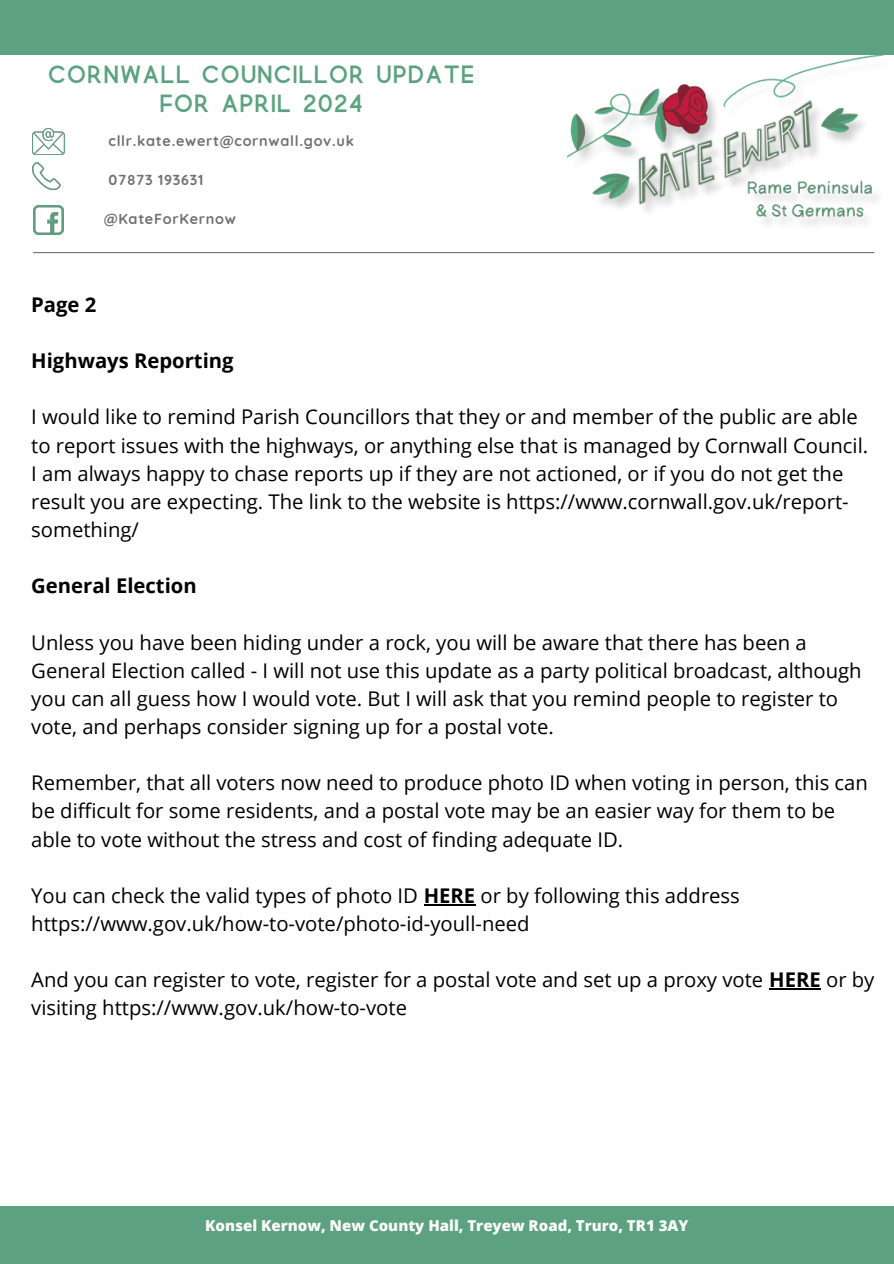
<style>
.page{position:relative;width:894px;height:1264px;background:#fff}
.page>*{position:absolute;margin:0;border:0;box-sizing:border-box;transform-origin:0 0}
.t1{font:700 21.3px/29.5px "Quick";color:#5ca280;text-align:center}
.t2{font:20.25px/28.2px "Open Sans";color:#000}
.t3{font:700 20.25px "Open Sans";color:#000}
.t4{font:800 15px "Open Sans";color:#fcfcfc}
.t5{font:700 14.4px "Quicksand";letter-spacing:.05em;color:#717171}
.s1{font-weight:700}
</style>
<div class="page">
<div style="left:0;top:0;width:893px;height:54px;background:#5ca280"></div>
<div style="left:0;top:1206px;width:893px;height:57px;background:#5ca280"></div>
<img style="left:567px;top:54px;width:325px;height:200px">
<img style="left:33px;top:128px;width:31px;height:26px">
<img style="left:33px;top:163px;width:28px;height:27px">
<img style="left:34px;top:206px;width:29px;height:29px">
<hr style="left:33px;top:252px;width:840px;height:1px;background:#717171">
<hr style="left:423px;top:904px;width:52px;height:1px;background:#000">
<hr style="left:769px;top:988px;width:51px;height:1px;background:#000">
<h1 class="t1" style="left:48px;top:61px;width:428px">CORNWALL COUNCILLOR UPDATE<br>FOR APRIL 2024</h1>
<p class="t5" style="left:108px;top:132px;width:247px">cllr.kate.ewert@cornwall.gov.uk</p>
<p class="t5" style="left:108px;top:170px;width:96px">07873 193631</p>
<p class="t5" style="left:104px;top:209px;width:134px">@KateForKernow</p>
<h1 class="t3" style="left:31px;top:290px;width:67px">Page 2</h1>
<h2 class="t3" style="left:31px;top:346px;width:204px">Highways Reporting</h2>
<h1 class="t2" style="left:31px;top:402px;width:838px">I would like to remind Parish Councillors that they or and member of the public are able to report issues with the highways, or anything else that is managed by Cornwall Council.<br>I am always happy to chase reports up if they are not actioned, or if you do not get the result you are expecting. The link to the website is https://www.cornwall.gov.uk/report&shy;something/</h1>
<h2 class="t3" style="left:31px;top:571px;width:167px">General Election</h2>
<h2 class="t2" style="left:31px;top:627px;width:831px">Unless you have been hiding under a rock, you will be aware that there has been a General Election called - I will not use this update as a party political broadcast, although you can all guess how I would vote. But I will ask that you remind people to register to vote, and perhaps consider signing up for a postal vote.</h2>
<h2 class="t2" style="left:31px;top:768px;width:838px">Remember, that all voters now need to produce photo ID when voting in person, this can be difficult for some residents, and a postal vote may be an easier way for them to be able to vote without the stress and cost of finding adequate ID.</h2>
<h2 class="t2" style="left:31px;top:880px;width:710px">You can check the valid types of photo ID <span class="s1">HERE</span> or by following this address https://www.gov.uk/how-to-vote/photo-id-youll-need</h2>
<p class="t2" style="left:31px;top:965px;width:844px">And you can register to vote, register for a postal vote and set up a proxy vote <span class="s1">HERE</span> or by visiting https://www.gov.uk/how-to-vote</p>
<p class="t4" style="left:205px;top:1214px;width:484px">Konsel Kernow, New County Hall, Treyew Road, Truro, TR1 3AY</p>
</div>
